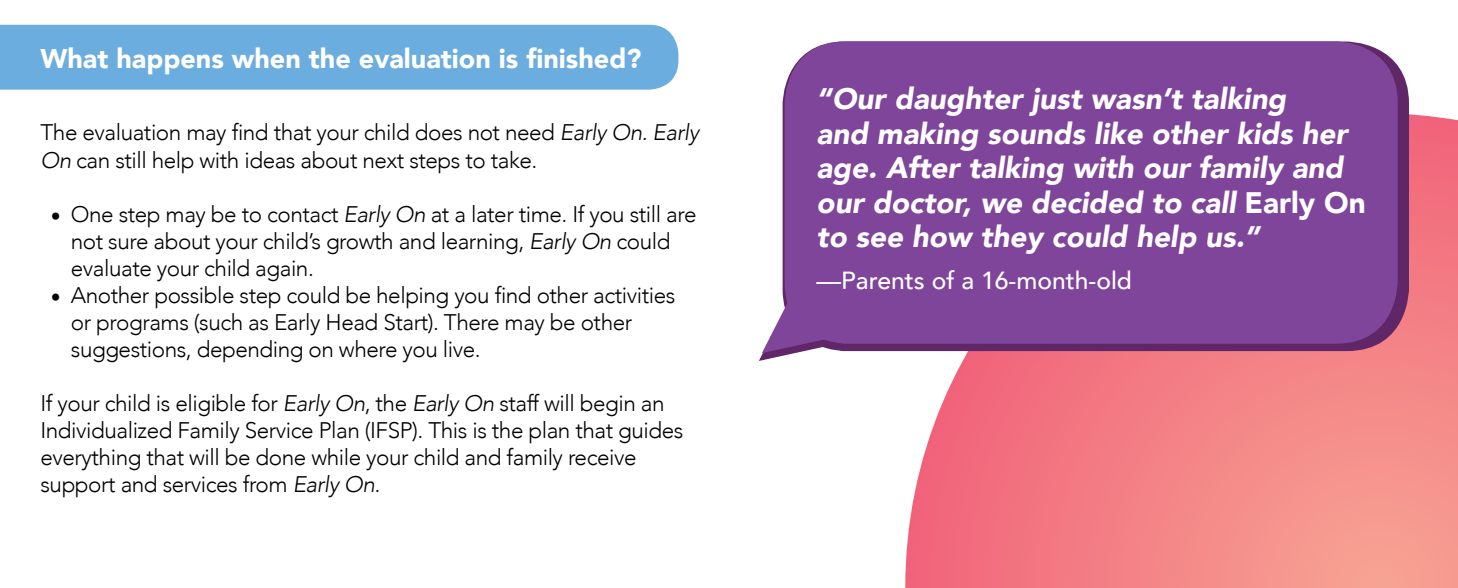
<style>
.page{position:relative;width:1458px;height:588px;background:#fff}
.page>*{position:absolute;margin:0;border:0;box-sizing:border-box;transform-origin:0 0}
.t1{font:italic 900 29.7px/34.6px "Avenir";color:#fff}
.t2{font:900 27px "Avenir";color:#fff}
.t3{font:500 24.75px "Avenir";color:#fff}
.t4{font:300 22.5px/27px "Avenir";letter-spacing:-.02em;color:#000}
.s1{font-style:italic}
.s2{font-family:"Minion Pro";font-weight:400;font-size:27px}
.s3{font-style:normal}
</style>
<div class="page">
<svg style="left:905px;top:114px;width:553px;height:473px;background:#f28389"></svg>
<div style="left:0;top:25px;width:678px;height:65px;background:#6caddf"></div>
<div style="left:783px;top:42px;width:625px;height:308px;background:#602768;border-radius:61px"></div>
<div style="left:785px;top:41px;width:613px;height:302px;background:#7e459b;border-radius:61px"></div>
<svg style="left:759px;top:286px;width:82px;height:75px"></svg>
<p class="t2" style="left:40px;top:36px;width:602px">What happens when the evaluation is finished?</p>
<p class="t4" style="left:40px;top:119px;width:660px">The evaluation may find that your child does not need <span class="s1">Early On. Early<br>On</span> can still help with ideas about next steps to take.</p>
<p class="t4" style="left:71px;top:200px;width:627px;text-indent:-20px"><span class="s2">•</span> One step may be to contact <span class="s1">Early On</span> at a later time. If you still are not sure about your child’s growth and learning, <span class="s1">Early On</span> could evaluate your child again.</p>
<p class="t4" style="left:71px;top:281px;width:606px;text-indent:-20px"><span class="s2">•</span> Another possible step could be helping you find other activities or programs (such as Early Head Start). There may be other suggestions, depending on where you live.</p>
<p class="t4" style="left:40px;top:389px;width:644px">If your child is eligible for <span class="s1">Early On</span>, the <span class="s1">Early On</span> staff will begin an Individualized Family Service Plan (IFSP). This is the plan that guides everything that will be done while your child and family receive support and services from <span class="s1">Early On.</span></p>
<h1 class="t1" style="left:817px;top:81px;width:551px">“Our daughter just wasn’t talking<br>and making sounds like other kids her age. After talking with our family and our doctor, we decided to call <span class="s3">Early On </span>to see how they could help us.”</h1>
<p class="t3" style="left:817px;top:259px;width:317px">—Parents of a 16-month-old</p>
</div>
